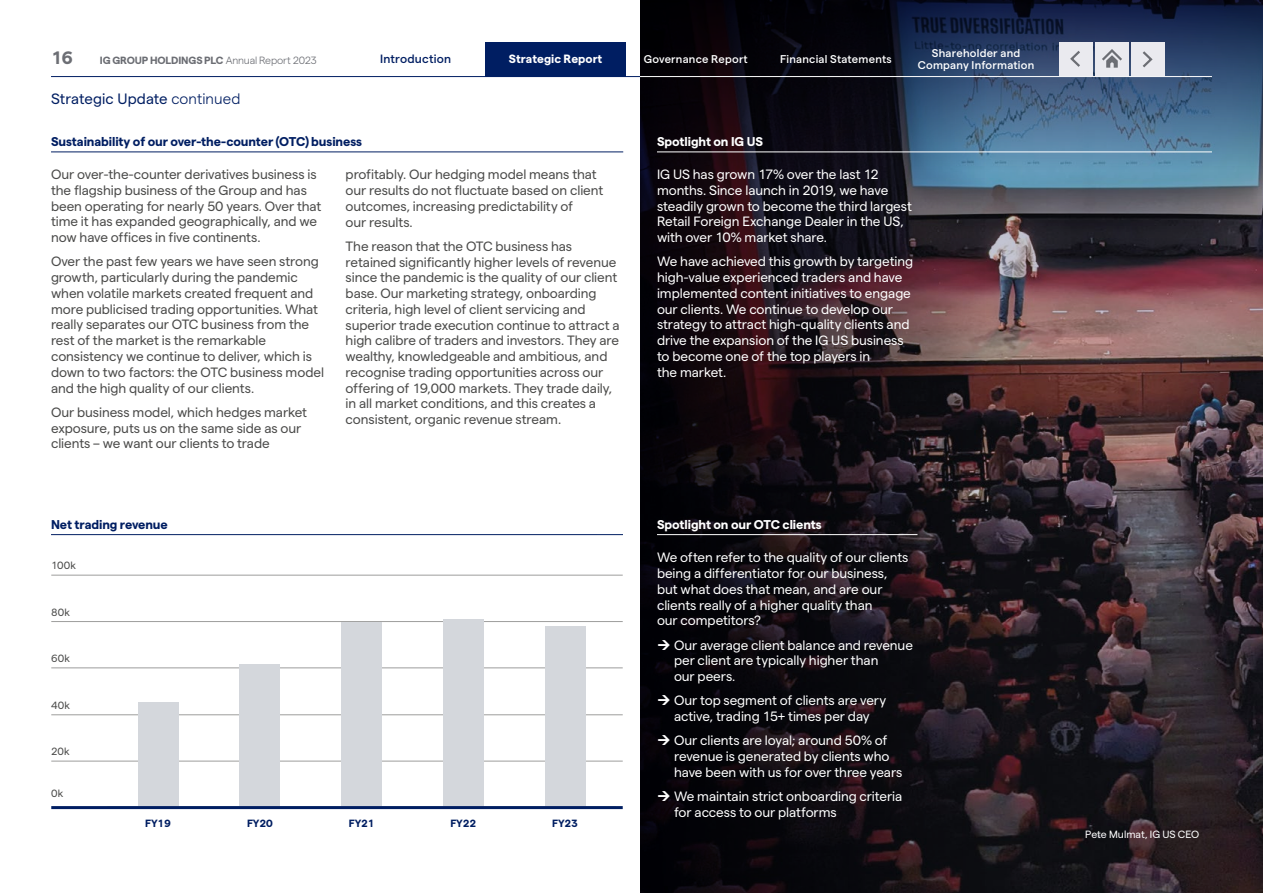
<style>
.page{position:relative;width:1263px;height:893px;background:#fff}
.page>*{position:absolute;margin:0;border:0;box-sizing:border-box;transform-origin:0 0}
.t1{font:700 18px "Matter IGTF";color:#6c6e74}
.t2{font:15px "Matter IGTF";letter-spacing:.005em;color:#001e62}
.t3{font:13.5px/15.8px "Matter IGTF";letter-spacing:-.005em;color:#4a4a49}
.t4{font:13.5px/15.8px "Matter IGTF";letter-spacing:-.005em;color:#fff}
.t5{font:700 12.75px "Matter IGTF";letter-spacing:-.01em;color:#001e62}
.t6{font:700 12.75px "Matter IGTF";letter-spacing:-.01em;color:#fff}
.t7{font:700 12px "Matter IGTF";color:#fff}
.t8{font:500 12px "Matter IGTF";letter-spacing:.015em;color:#001e62}
.t9{font:500 11.25px/12px "Matter IGTF";letter-spacing:.02em;color:#fff;text-align:center}
.t10{font:700 10.5px "Matter IGTF";letter-spacing:-.01em;color:#6c6e74}
.t11{font:700 10.5px "Matter IGTF";letter-spacing:-.015em;color:#001e62}
.t12{font:10.5px "Matter IGTF";letter-spacing:.01em;color:#4a4a49}
.t13{font:10.5px "Matter IGTF";letter-spacing:.005em;color:#fff}
.s1{font-weight:300}
</style>
<div class="page">
<hr style="left:51px;top:761px;width:572px;height:1px;background:#9d9d9c">
<hr style="left:51px;top:668px;width:572px;height:1px;background:#9d9d9c">
<hr style="left:51px;top:714px;width:572px;height:1px;background:#9d9d9c">
<hr style="left:51px;top:621px;width:572px;height:1px;background:#9d9d9c">
<hr style="left:51px;top:575px;width:572px;height:1px;background:#9d9d9c">
<div style="left:545px;top:626px;width:40px;height:182px;background:#d4d7dc"></div>
<div style="left:443px;top:619px;width:41px;height:189px;background:#d4d7dc"></div>
<div style="left:341px;top:622px;width:41px;height:186px;background:#d4d7dc"></div>
<div style="left:240px;top:664px;width:40px;height:144px;background:#d4d7dc"></div>
<div style="left:138px;top:702px;width:41px;height:106px;background:#d4d7dc"></div>
<hr style="left:51px;top:806px;width:572px;height:3px;background:#001e62">
<img style="left:640px;top:0;width:623px;height:893px">
<div style="left:486px;top:42px;width:140px;height:34px;background:#001e62"></div>
<hr style="left:51px;top:76px;width:589px;height:1px;background:#001e62">
<hr style="left:51px;top:152px;width:572px;height:1px;background:#001e62">
<hr style="left:51px;top:534px;width:572px;height:1px;background:#001e62">
<hr style="left:657px;top:152px;width:555px;height:1px;background:#fff">
<hr style="left:657px;top:534px;width:260px;height:1px;background:#fff">
<hr style="left:640px;top:76px;width:572px;height:1px;background:#fff">
<div style="left:1095px;top:43px;width:34px;height:33px;background:#eaeaef"></div>
<svg style="left:1102px;top:49px;width:20px;height:19px"></svg>
<div style="left:1059px;top:43px;width:33px;height:33px;background:#eaeaef"></div>
<svg style="left:1070px;top:51px;width:10px;height:16px"></svg>
<div style="left:1131px;top:43px;width:34px;height:33px;background:#eaeaef"></div>
<svg style="left:1142px;top:51px;width:11px;height:17px"></svg>
<svg style="left:658px;top:640px;width:12px;height:10px"></svg>
<svg style="left:658px;top:695px;width:12px;height:10px"></svg>
<svg style="left:658px;top:735px;width:12px;height:10px"></svg>
<svg style="left:658px;top:791px;width:12px;height:10px"></svg>
<h1 class="t1" style="left:51px;top:44px;width:24px">16</h1>
<p class="t10" style="left:100px;top:52px;width:219px">IG GROUP HOLDINGS PLC <span class="s1">Annual Report 2023</span></p>
<p class="t8" style="left:380px;top:50px;width:72px">Introduction</p>
<p class="t7" style="left:509px;top:50px;width:95px">Strategic Report</p>
<p class="t9" style="left:918px;top:46px;width:118px">Shareholder and<br>Company Information</p>
<p class="t9" style="left:644px;top:52px;width:106px">Governance Report</p>
<p class="t9" style="left:780px;top:52px;width:113px">Financial Statements</p>
<p class="t2" style="left:51px;top:88px;width:191px">Strategic Update <span class="s1">continued</span></p>
<p class="t5" style="left:51px;top:132px;width:313px">Sustainability of our over-the-counter (OTC) business</p>
<p class="t3" style="left:51px;top:165px;width:272px">Our over-the-counter derivatives business is the flagship business of the Group and has been operating for nearly 50 years. Over that time it has expanded geographically, and we now have offices in five continents.</p>
<p class="t3" style="left:51px;top:253px;width:274px">Over the past few years we have seen strong growth, particularly during the pandemic when volatile markets created frequent and more publicised trading opportunities. What really separates our OTC business from the rest of the market is the remarkable consistency we continue to deliver, which is down to two factors: the OTC business model and the high quality of our clients.</p>
<p class="t3" style="left:51px;top:403px;width:258px">Our business model, which hedges market exposure, puts us on the same side as our clients – we want our clients to trade</p>
<p class="t3" style="left:346px;top:165px;width:259px">profitably. Our hedging model means that our results do not fluctuate based on client outcomes, increasing predictability of<br>our results.</p>
<p class="t3" style="left:346px;top:237px;width:276px">The reason that the OTC business has retained significantly higher levels of revenue since the pandemic is the quality of our client base. Our marketing strategy, onboarding criteria, high level of client servicing and superior trade execution continue to attract a high calibre of traders and investors. They are wealthy, knowledgeable and ambitious, and recognise trading opportunities across our offering of 19,000 markets. They trade daily, in all market conditions, and this creates a consistent, organic revenue stream.</p>
<p class="t5" style="left:51px;top:515px;width:118px">Net trading revenue</p>
<p class="t12" style="left:51px;top:557px;width:26px">100k</p>
<p class="t12" style="left:51px;top:605px;width:20px">80k</p>
<p class="t12" style="left:51px;top:651px;width:20px">60k</p>
<p class="t12" style="left:51px;top:698px;width:20px">40k</p>
<p class="t12" style="left:51px;top:744px;width:20px">20k</p>
<p class="t12" style="left:51px;top:785px;width:14px">0k</p>
<p class="t11" style="left:145px;top:816px;width:27px">FY19</p>
<p class="t11" style="left:247px;top:816px;width:27px">FY20</p>
<p class="t11" style="left:349px;top:816px;width:27px">FY21</p>
<p class="t11" style="left:450px;top:816px;width:27px">FY22</p>
<p class="t11" style="left:552px;top:816px;width:27px">FY23</p>
<p class="t6" style="left:657px;top:132px;width:107px">Spotlight on IG US</p>
<p class="t4" style="left:657px;top:165px;width:257px">IG US has grown 17% over the last 12 months. Since launch in 2019, we have steadily grown to become the third largest Retail Foreign Exchange Dealer in the US, with over 10% market share.</p>
<p class="t4" style="left:657px;top:253px;width:258px">We have achieved this growth by targeting high-value experienced traders and have implemented content initiatives to engage our clients. We continue to develop our strategy to attract high-quality clients and drive the expansion of the IG US business to become one of the top players in<br>the market.</p>
<p class="t6" style="left:657px;top:515px;width:166px">Spotlight on our OTC clients</p>
<p class="t4" style="left:657px;top:549px;width:253px">We often refer to the quality of our clients being a differentiator for our business, but what does that mean, and are our clients really of a higher quality than<br>our competitors?</p>
<p class="t4" style="left:674px;top:636px;width:240px">Our average client balance and revenue per client are typically higher than<br>our peers.</p>
<p class="t4" style="left:674px;top:692px;width:214px">Our top segment of clients are very active, trading 15+ times per day</p>
<p class="t4" style="left:674px;top:732px;width:230px">Our clients are loyal; around 50% of revenue is generated by clients who have been with us for over three years</p>
<p class="t4" style="left:674px;top:787px;width:230px">We maintain strict onboarding criteria for access to our platforms</p>
<p class="t13" style="left:1085px;top:826px;width:115px">Pete Mulmat, IG US CEO</p>
</div>
